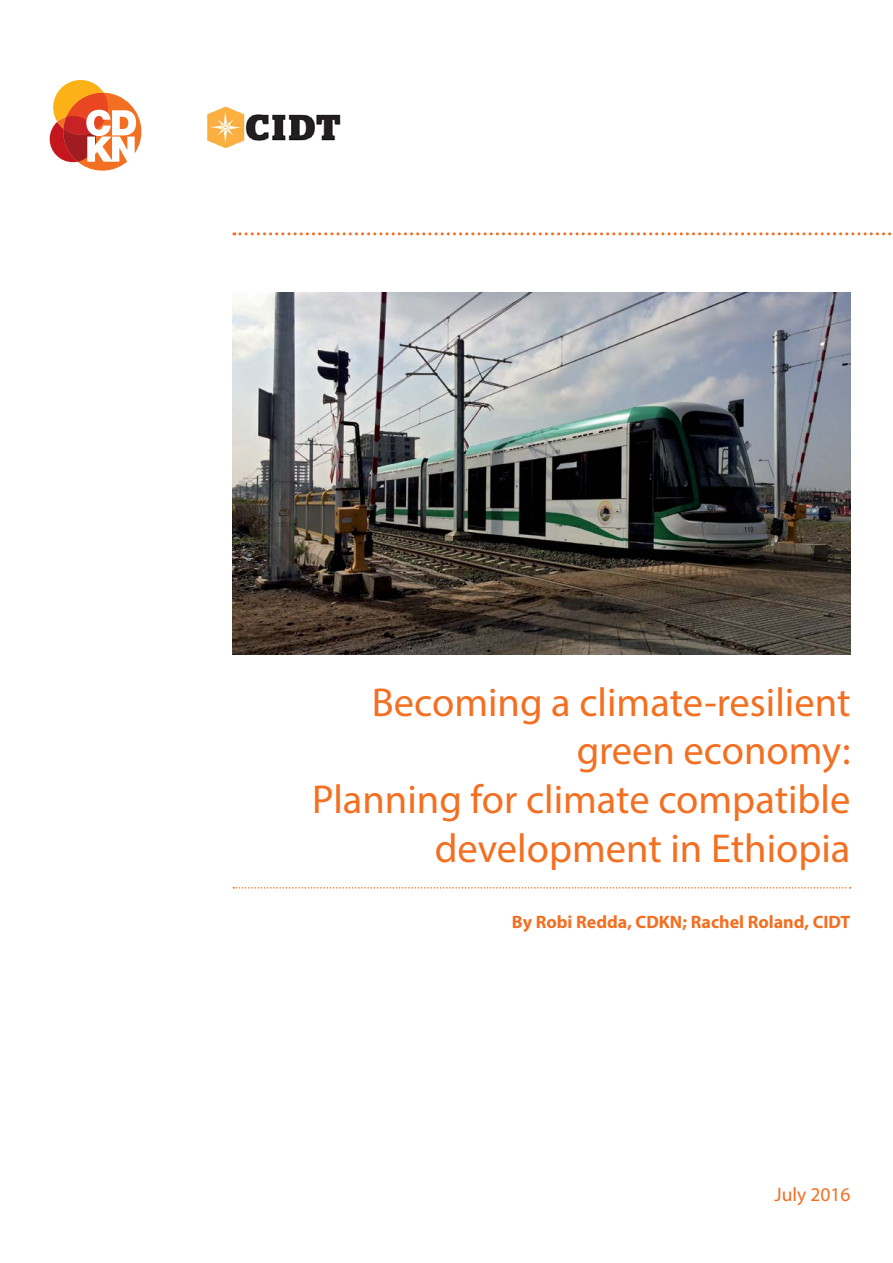
<style>
.page{position:relative;width:893px;height:1263px;background:#fff}
.page>*{position:absolute;margin:0;border:0;box-sizing:border-box;transform-origin:0 0}
.PUBLICATION_TITLE{font:40.5px/48.6px "Myriad Pro";color:#f36f21;text-align:right}
.PUBLICATION_TITLE-2{font:19.5px "Myriad Pro";color:#f36f21}
.AUTHOR_NAME{font:700 18px "Myriad Pro";color:#f36f21}
</style>
<div class="page">
<svg style="left:234px;top:232px;width:658px;height:3px"></svg>
<svg style="left:233px;top:887px;width:618px;height:1px"></svg>
<img style="left:233px;top:292px;width:617px;height:362px">
<div style="left:63px;top:93px;width:78px;height:78px;background:#f36f21;border-radius:50%"></div>
<svg style="left:50px;top:80px;width:86px;height:82px"></svg>
<img style="left:207px;top:106px;width:134px;height:43px">
<p class="PUBLICATION_TITLE" style="left:312px;top:677px;width:540px">Becoming a climate-resilient green economy:<br>Planning for climate compatible development in Ethiopia</p>
<p class="AUTHOR_NAME" style="left:512px;top:910px;width:340px">By Robi Redda, CDKN; Rachel Roland, CIDT</p>
<p class="PUBLICATION_TITLE-2" style="left:775px;top:1182px;width:77px">July 2016</p>
</div>
